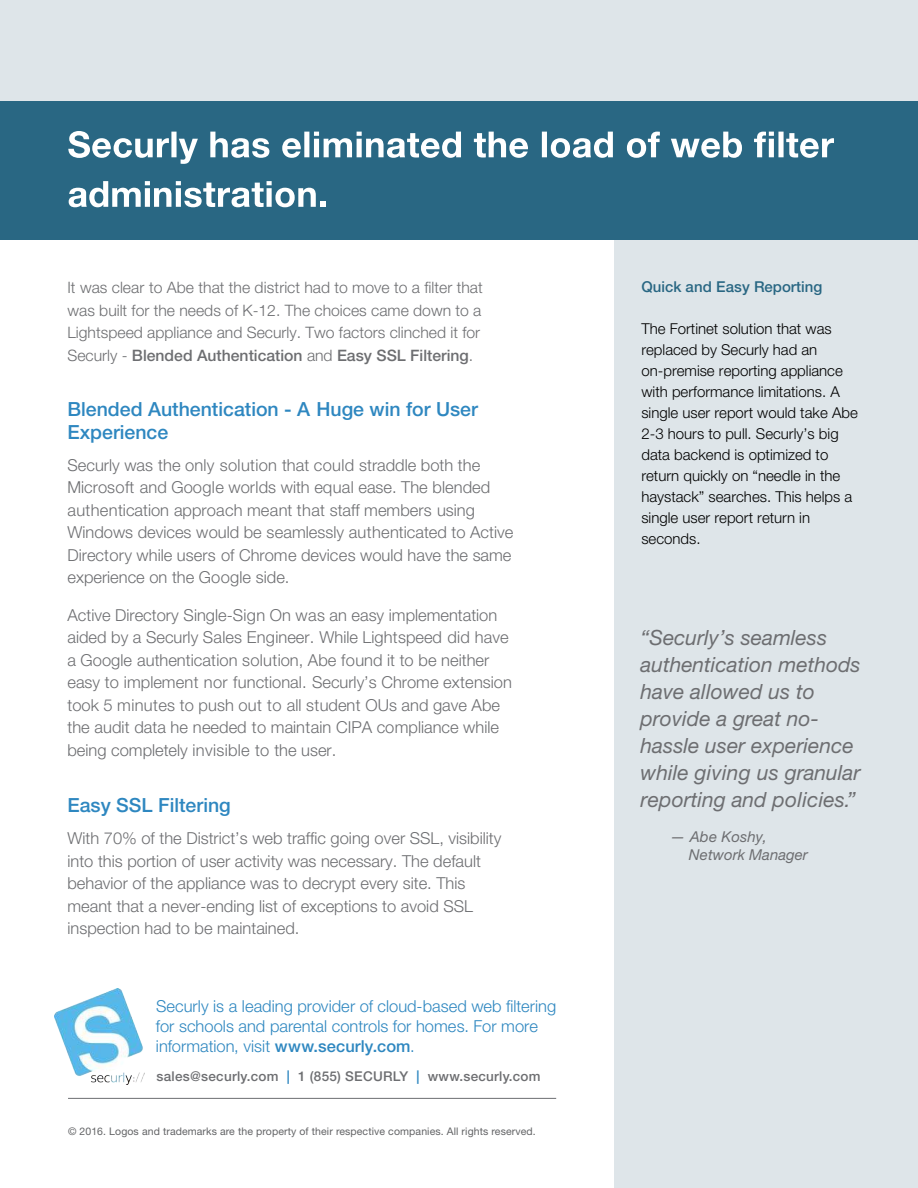
<style>
.page{position:relative;width:918px;height:1188px;background:#fff}
.page>*{position:absolute;margin:0;border:0;box-sizing:border-box;transform-origin:0 0}
.t1{font:italic 21px/27px "Helvetica Neue LT Pro";color:#6d6e71}
.t2{font:500 19.5px/23.4px "Helvetica Neue LT Pro";color:#2e87c0}
.t3{font:300 16.5px/22.5px "Helvetica Neue LT Pro";color:#6d6e71}
.t4{font:300 16.5px/19.8px "Helvetica Neue LT Pro";color:#2e87c0}
.t5{font:300 15.75px/22.5px "Helvetica Neue LT Pro";color:#6d6e71;text-align:justify}
.t6{font:300 15px/21px "Helvetica Neue LT Pro";color:#000}
.t7{font:italic 15px/18px "Helvetica Neue LT Pro";color:#6d6e71}
.t8{font:500 15px "Helvetica Neue LT Pro";color:#296783}
.t9{font:500 13.5px "Helvetica Neue LT Pro";letter-spacing:.02em;color:#6d6e71}
.t10{font:10.5px "Helvetica Neue LT Pro";letter-spacing:.01em;color:#636466}
.s1{font-weight:500}
.s2{color:#2e87c0}
</style>
<div class="page">
<div style="left:0;top:0;width:918px;height:103px;background:#dee5e9"></div>
<div style="left:615px;top:240px;width:303px;height:948px;background:#dee5e9"></div>
<div style="left:0;top:102px;width:918px;height:138px;background:#296783"></div>
<img style="left:54px;top:989px;width:90px;height:96px">
<hr style="left:68px;top:1098px;width:488px;height:1px;background:#6d6e71">
<svg style="left:68px;top:131px;width:766px;height:33px"></svg>
<svg style="left:69px;top:181px;width:257px;height:26px"></svg>
<p class="t5" style="left:68px;top:276px;width:417px">It was clear to Abe that the district had to move to a filter that</p>
<p class="t8" style="left:641px;top:278px;width:182px">Quick and Easy Reporting</p>
<p class="t5" style="left:68px;top:299px;width:416px">was built for the needs of K-12. The choices came down to a Lightspeed appliance and Securly. Two factors clinched it for Securly - <span class="s1">Blended Authentication</span> and <span class="s1">Easy SSL Filtering</span>.</p>
<p class="t2" style="left:68px;top:397px;width:412px">Blended Authentication - A Huge win for User<br>Experience</p>
<p class="t6" style="left:641px;top:317px;width:218px">The Fortinet solution that was replaced by Securly had an on-premise reporting appliance with performance limitations. A single user report would take Abe<br>2-3 hours to pull. Securly’s big data backend is optimized to return quickly on “needle in the haystack” searches. This helps a single user report return in seconds.</p>
<p class="t3" style="left:68px;top:453px;width:447px">Securly was the only solution that could straddle both the Microsoft and Google worlds with equal ease. The blended authentication approach meant that staff members using Windows devices would be seamlessly authenticated to Active Directory while users of Chrome devices would have the same experience on the Google side.</p>
<p class="t3" style="left:68px;top:603px;width:446px">Active Directory Single-Sign On was an easy implementation aided by a Securly Sales Engineer. While Lightspeed did have a Google authentication solution, Abe found it to be neither easy to implement nor functional. Securly’s Chrome extension took 5 minutes to push out to all student OUs and gave Abe the audit data he needed to maintain CIPA compliance while being completely invisible to the user.</p>
<p class="t1" style="left:640px;top:624px;width:222px">“Securly’s seamless authentication methods have allowed us to provide a great no&shy;hassle user experience while giving us granular reporting and policies.”</p>
<p class="t2" style="left:68px;top:793px;width:165px">Easy SSL Filtering</p>
<p class="t3" style="left:68px;top:827px;width:435px">With 70% of the District’s web traffic going over SSL, visibility into this portion of user activity was necessary. The default behavior of the appliance was to decrypt every site. This meant that a never-ending list of exceptions to avoid SSL inspection had to be maintained.</p>
<p class="t4" style="left:156px;top:996px;width:402px">Securly is a leading provider of cloud-based web filtering for schools and parental controls for homes. For more information, visit <span class="s1">www.securly.com</span>.</p>
<p class="t9" style="left:157px;top:1068px;width:386px">sales@securly.com <span class="s2">|</span> 1 (855) SECURLY <span class="s2">|</span> www.securly.com</p>
<p class="t10" style="left:68px;top:1125px;width:469px">© 2016. Logos and trademarks are the property of their respective companies. All rights reserved.</p>
<p class="t7" style="left:689px;top:827px;width:120px;text-indent:-18px">— Abe Koshy,<br>Network Manager</p>
</div>
